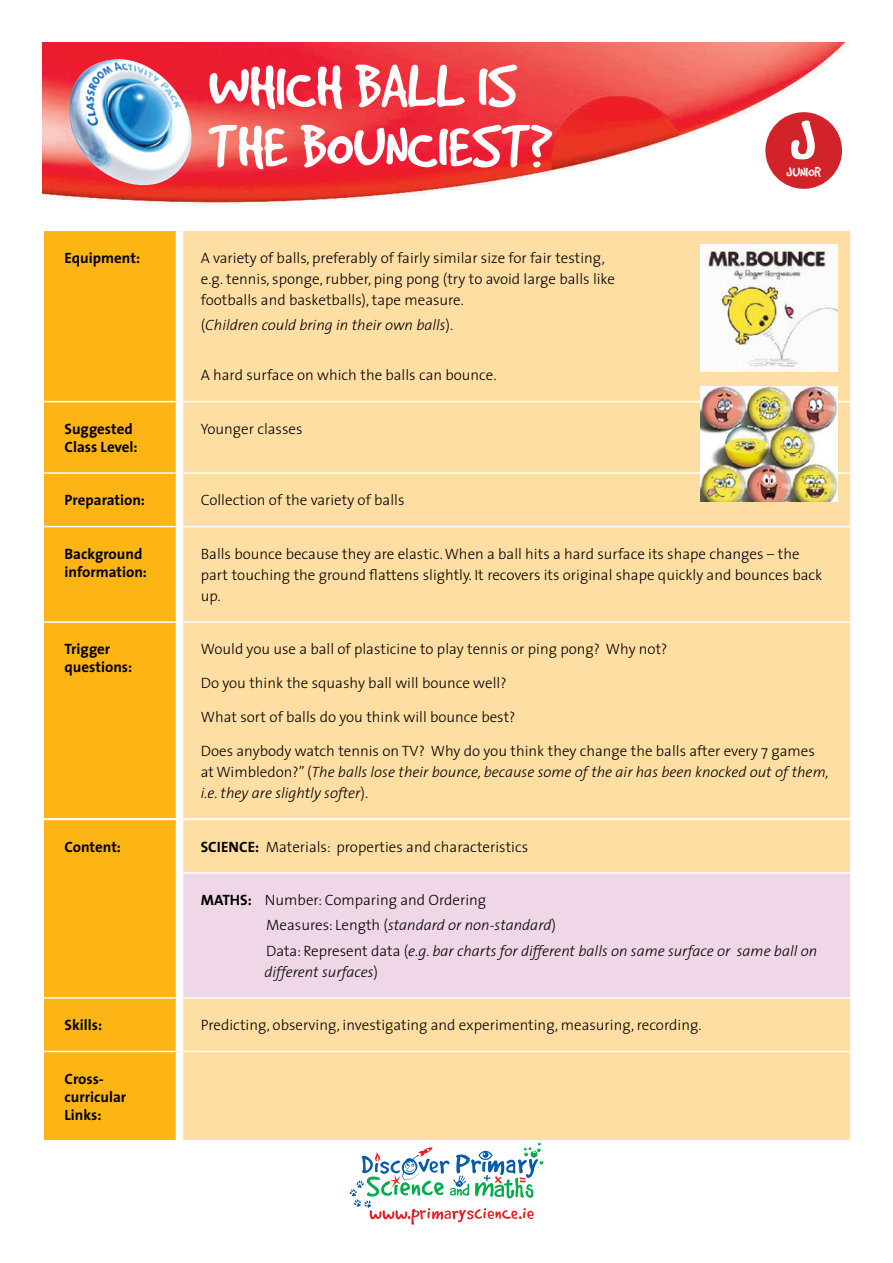
<style>
.page{position:relative;width:893px;height:1263px;background:#fff}
.page>*{position:absolute;margin:0;border:0;box-sizing:border-box;transform-origin:0 0}
.t1{font:70.35px "Good Dog Cool";color:#fff}
.t2{font:66.6px/60.2px "Good Dog Cool";color:#fff}
.t3{font:15.9px "Good Dog Cool";color:#fff}
.t4{font:300 15px/21px "The Sans";color:#000}
.t5{font:italic 300 15px/21px "The Sans";color:#000}
.t6{font:700 15px/18px "The Sans";color:#000}
.s1{font-style:normal}
.s2{font-weight:700}
.s3{font-weight:700;font-style:normal}
</style>
<div class="page">
<img style="left:43px;top:43px;width:806px;height:163px">
<div style="left:765px;top:112px;width:77px;height:77px;background:#d2232a;border-radius:50%"></div>
<div style="left:44px;top:231px;width:132px;height:587px;background:#fdb415"></div>
<div style="left:183px;top:231px;width:667px;height:587px;background:#ffdea3"></div>
<hr style="left:43px;top:401px;width:133px;height:1px;background:#fff">
<hr style="left:183px;top:401px;width:669px;height:1px;background:#fff">
<hr style="left:43px;top:472px;width:133px;height:2px;background:#fff">
<hr style="left:183px;top:472px;width:669px;height:2px;background:#fff">
<hr style="left:43px;top:526px;width:133px;height:1px;background:#fff">
<hr style="left:183px;top:526px;width:669px;height:1px;background:#fff">
<hr style="left:43px;top:621px;width:133px;height:2px;background:#fff">
<hr style="left:183px;top:621px;width:669px;height:2px;background:#fff">
<div style="left:44px;top:820px;width:132px;height:320px;background:#fdb415"></div>
<div style="left:183px;top:820px;width:667px;height:320px;background:#ffdea3"></div>
<div style="left:180px;top:873px;width:671px;height:125px;background:#efd7e7"></div>
<hr style="left:183px;top:872px;width:669px;height:2px;background:#fff">
<hr style="left:850px;top:874px;width:2px;height:123px;background:#fff">
<hr style="left:43px;top:997px;width:133px;height:2px;background:#fff">
<hr style="left:183px;top:997px;width:669px;height:2px;background:#fff">
<hr style="left:43px;top:1051px;width:133px;height:1px;background:#fff">
<hr style="left:183px;top:1051px;width:669px;height:1px;background:#fff">
<div style="left:176px;top:873px;width:7px;height:125px;background:#fff"></div>
<img style="left:701px;top:244px;width:137px;height:128px">
<img style="left:701px;top:387px;width:137px;height:115px">
<img style="left:69px;top:59px;width:123px;height:126px">
<svg style="left:350px;top:1142px;width:193px;height:83px"></svg>
<h2 class="t2" style="left:208px;top:56px;width:345px">WHICH BALL IS<br>THE BOUNCIEST?</h2>
<p class="t6" style="left:65px;top:248px;width:77px">Equipment:</p>
<p class="t4" style="left:201px;top:247px;width:416px">A variety of balls, preferably of fairly similar size for fair testing, e.g. tennis, sponge, rubber, ping pong (try to avoid large balls like footballs and basketballs), tape measure.</p>
<p class="t5" style="left:201px;top:314px;width:254px"><span class="s1">(</span>Children could bring in their own balls<span class="s1">).</span></p>
<p class="t4" style="left:201px;top:364px;width:297px">A hard surface on which the balls can bounce.</p>
<p class="t6" style="left:65px;top:419px;width:75px">Suggested<br>Class Level:</p>
<p class="t4" style="left:201px;top:418px;width:103px">Younger classes</p>
<h1 class="t1" style="left:790px;top:106px;width:28px">J</h1>
<p class="t3" style="left:786px;top:164px;width:36px">Junior</p>
<p class="t6" style="left:65px;top:491px;width:82px">Preparation:</p>
<p class="t4" style="left:201px;top:489px;width:205px">Collection of the variety of balls</p>
<p class="t6" style="left:65px;top:544px;width:84px">Background information:</p>
<p class="t4" style="left:201px;top:543px;width:623px">Balls bounce because they are elastic. When a ball hits a hard surface its shape changes – the part touching the ground flattens slightly. It recovers its original shape quickly and bounces back up.</p>
<p class="t6" style="left:65px;top:640px;width:69px">Trigger questions:</p>
<p class="t4" style="left:201px;top:638px;width:468px">Would you use a ball of plasticine to play tennis or ping pong? Why not?</p>
<p class="t4" style="left:201px;top:672px;width:307px">Do you think the squashy ball will bounce well?</p>
<p class="t4" style="left:201px;top:706px;width:316px">What sort of balls do you think will bounce best?</p>
<p class="t5" style="left:201px;top:739px;width:629px"><span class="s1">Does anybody watch tennis on TV? Why do you think they change the balls after every 7 games at Wimbledon?” (</span>The balls lose their bounce, because some of the air has been knocked out of them, i.e. they are slightly softer<span class="s1">).</span></p>
<p class="t6" style="left:65px;top:837px;width:58px">Content:</p>
<p class="t4" style="left:201px;top:835px;width:329px"><span class="s2">SCIENCE:</span> Materials: properties and characteristics</p>
<p class="t5" style="left:266px;top:887px;width:553px;line-height:25.2px;text-indent:-65px"><span class="s3">MATHS:</span> <span class="s1">Number: Comparing and Ordering<br>Measures: Length (</span>standard or non-standard<span class="s1">)<br>Data: Represent data (</span>e.g. bar charts for different balls on same surface or same ball on</p>
<p class="t5" style="left:265px;top:960px;width:115px">different surfaces<span class="s1">)</span></p>
<p class="t6" style="left:65px;top:1015px;width:39px">Skills:</p>
<p class="t4" style="left:201px;top:1014px;width:502px">Predicting, observing, investigating and experimenting, measuring, recording.</p>
<p class="t6" style="left:65px;top:1069px;width:63px">Cross&shy;curricular<br>Links:</p>
</div>
